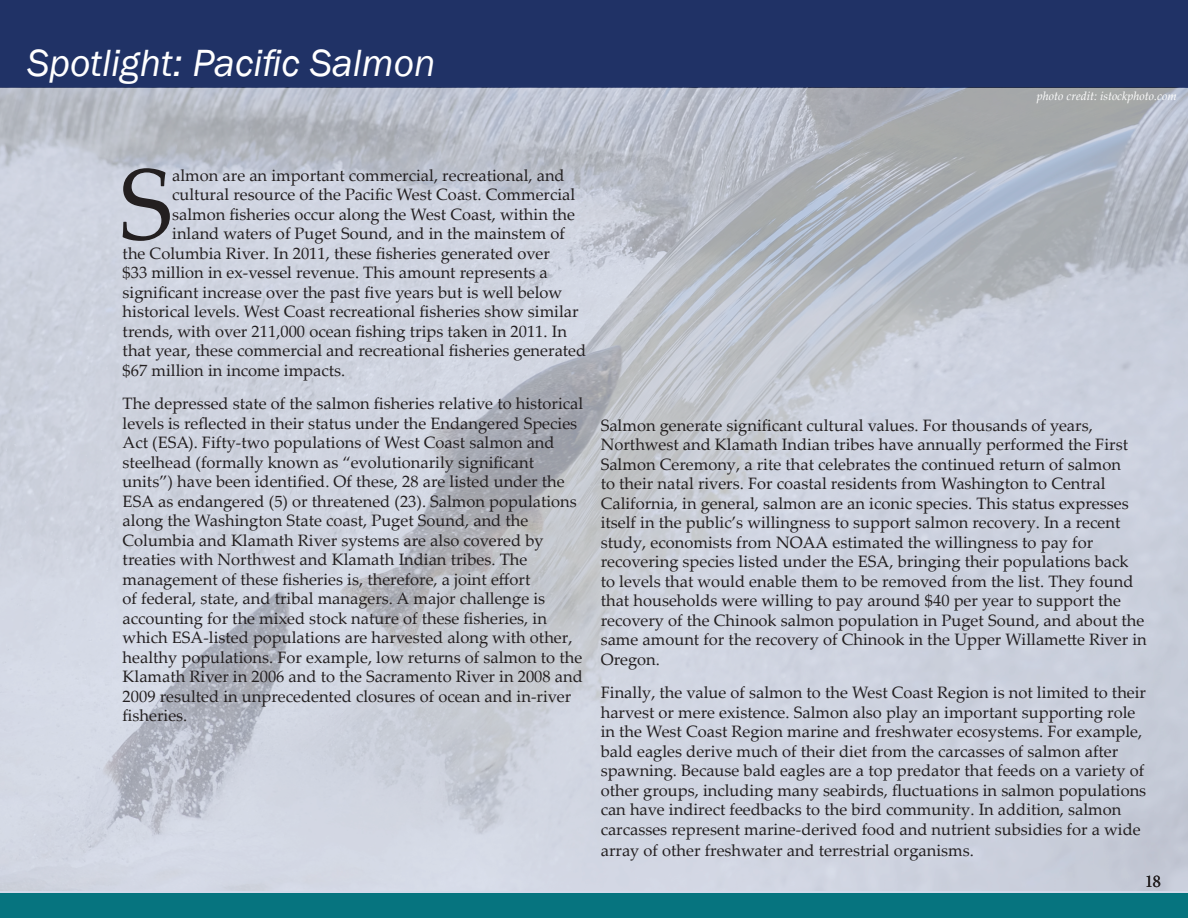
<style>
.page{position:relative;width:1188px;height:918px;background:#fff}
.page>*{position:absolute;margin:0;border:0;box-sizing:border-box;transform-origin:0 0}
.Paragraph_with_drop{font:100.5px "Palatino Linotype";color:#231f20}
.t1{font:italic 43.5px "Franklin Gothic";color:#fff}
.t2{font:italic 39px "Franklin Gothic";color:#fff}
.t3{font:18px "Minion Pro";color:#231f20}
.Paragraph_with_drop-2{font:16.5px/19.5px "Palatino Linotype";color:#231f20}
.figure_source{font:italic 12px "Palatino Linotype";color:#fff}
</style>
<div class="page">
<div style="left:0;top:0;width:1188px;height:88px;background:#203266"></div>
<div style="left:0;top:893px;width:1188px;height:25px;background:#06747f"></div>
<img style="left:0;top:88px;width:1188px;height:803px">
<h2 class="t1" style="left:27px;top:31px;width:402px">Gulf of Mexico Region</h2>
<p class="t2" style="left:27px;top:39px;width:410px">Spotlight: Pacific Salmon</p>
<p class="figure_source" style="left:1037px;top:87px;width:141px">photo credit: istockphoto.com</p>
<p class="Paragraph_with_drop" style="left:119px;top:134px;width:54px">S</p>
<p class="Paragraph_with_drop-2" style="left:172px;top:165px;width:394px">almon are an important commercial, recreational, and</p>
<p class="Paragraph_with_drop-2" style="left:172px;top:184px;width:405px">cultural resource of the Pacific West Coast. Commercial</p>
<p class="Paragraph_with_drop-2" style="left:172px;top:204px;width:404px">salmon fisheries occur along the West Coast, within the</p>
<p class="Paragraph_with_drop-2" style="left:172px;top:223px;width:394px">inland waters of Puget Sound, and in the mainstem of</p>
<p class="Paragraph_with_drop-2" style="left:123px;top:243px;width:429px">the Columbia River. In 2011, these fisheries generated over</p>
<p class="Paragraph_with_drop-2" style="left:123px;top:262px;width:427px">$33 million in ex-vessel revenue. This amount represents a</p>
<p class="Paragraph_with_drop-2" style="left:123px;top:282px;width:441px">significant increase over the past five years but is well below</p>
<p class="Paragraph_with_drop-2" style="left:123px;top:301px;width:458px">historical levels. West Coast recreational fisheries show similar</p>
<p class="Paragraph_with_drop-2" style="left:123px;top:321px;width:446px">trends, with over 211,000 ocean fishing trips taken in 2011. In</p>
<p class="Paragraph_with_drop-2" style="left:123px;top:340px;width:465px">that year, these commercial and recreational fisheries generated</p>
<p class="Paragraph_with_drop-2" style="left:123px;top:360px;width:224px">$67 million in income impacts.</p>
<p class="Paragraph_with_drop-2" style="left:123px;top:393px;width:462px">The depressed state of the salmon fisheries relative to historical levels is reflected in their status under the Endangered Species Act (ESA). Fifty-two populations of West Coast salmon and steelhead (formally known as “evolutionarily significant units”) have been identified. Of these, 28 are listed under the ESA as endangered (5) or threatened (23). Salmon populations along the Washington State coast, Puget Sound, and the Columbia and Klamath River systems are also covered by treaties with Northwest and Klamath Indian tribes. The management of these fisheries is, therefore, a joint effort<br>of federal, state, and tribal managers. A major challenge is accounting for the mixed stock nature of these fisheries, in which ESA-listed populations are harvested along with other, healthy populations. For example, low returns of salmon to the Klamath River in 2006 and to the Sacramento River in 2008 and 2009 resulted in unprecedented closures of ocean and in-river fisheries.</p>
<p class="Paragraph_with_drop-2" style="left:601px;top:415px;width:548px">Salmon generate significant cultural values. For thousands of years, Northwest and Klamath Indian tribes have annually performed the First Salmon Ceremony, a rite that celebrates the continued return of salmon<br>to their natal rivers. For coastal residents from Washington to Central California, in general, salmon are an iconic species. This status expresses itself in the public’s willingness to support salmon recovery. In a recent study, economists from NOAA estimated the willingness to pay for recovering species listed under the ESA, bringing their populations back to levels that would enable them to be removed from the list. They found that households were willing to pay around $40 per year to support the recovery of the Chinook salmon population in Puget Sound, and about the same amount for the recovery of Chinook in the Upper Willamette River in Oregon.</p>
<p class="Paragraph_with_drop-2" style="left:601px;top:682px;width:547px">Finally, the value of salmon to the West Coast Region is not limited to their harvest or mere existence. Salmon also play an important supporting role in the West Coast Region marine and freshwater ecosystems. For example, bald eagles derive much of their diet from the carcasses of salmon after spawning. Because bald eagles are a top predator that feeds on a variety of other groups, including many seabirds, fluctuations in salmon populations can have indirect feedbacks to the bird community. In addition, salmon carcasses represent marine-derived food and nutrient subsidies for a wide</p>
<p class="Paragraph_with_drop-2" style="left:601px;top:840px;width:375px">array of other freshwater and terrestrial organisms.</p>
<p class="t3" style="left:1145px;top:869px;width:18px">18</p>
</div>
